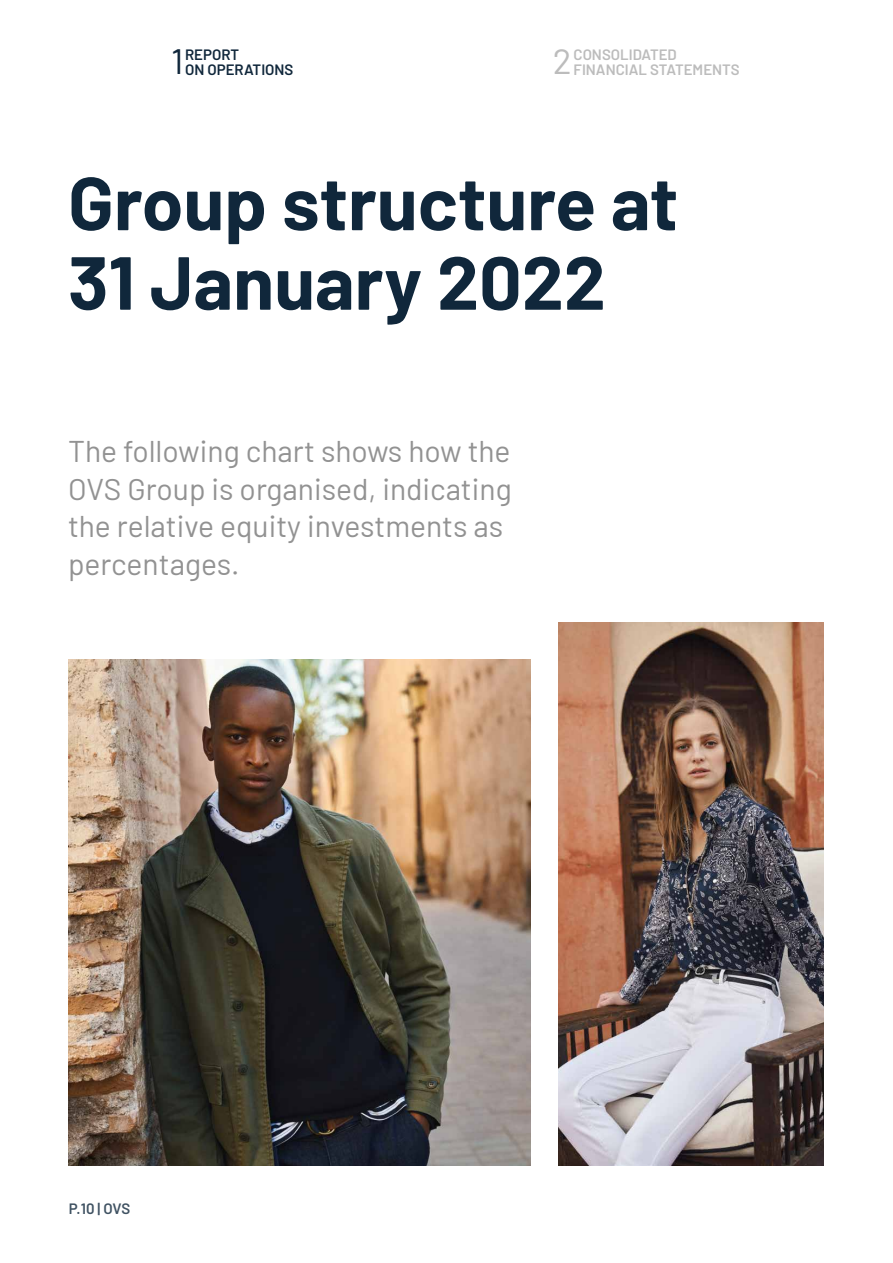
<style>
.page{position:relative;width:893px;height:1263px;background:#fff}
.page>*{position:absolute;margin:0;border:0;box-sizing:border-box;transform-origin:0 0}
.t1{font:700 75px/79.5px "Barlow";color:#10273b}
.t2{font:35.25px "Barlow";color:#10273b}
.t3{font:35.25px "Barlow";color:#bcbcbc}
.t4{font:30px/37.5px "Barlow";color:#929292}
.t5{font:600 15px/15px "Barlow";color:#bcbcbc}
.t6{font:600 15px "Barlow";color:#10273b}
</style>
<div class="page">
<img style="left:558px;top:623px;width:266px;height:542px">
<img style="left:68px;top:659px;width:463px;height:506px">
<p class="t6" style="left:185px;top:43px;width:56px">REPORT</p>
<p class="t2" style="left:171px;top:36px;width:14px">1</p>
<p class="t6" style="left:185px;top:58px;width:110px">ON OPERATIONS</p>
<p class="t3" style="left:553px;top:36px;width:20px">2</p>
<p class="t5" style="left:574px;top:46px;width:168px">CONSOLIDATED<br>FINANCIAL STATEMENTS</p>
<h1 class="t1" style="left:68px;top:158px;width:612px">Group structure at<br>31 January 2022</h1>
<p class="t4" style="left:68px;top:430px;width:445px">The following chart shows how the<br>OVS Group is organised, indicating the relative equity investments as percentages.</p>
<p class="t6" style="left:68px;top:1198px;width:64px">P.10 | OVS</p>
</div>
